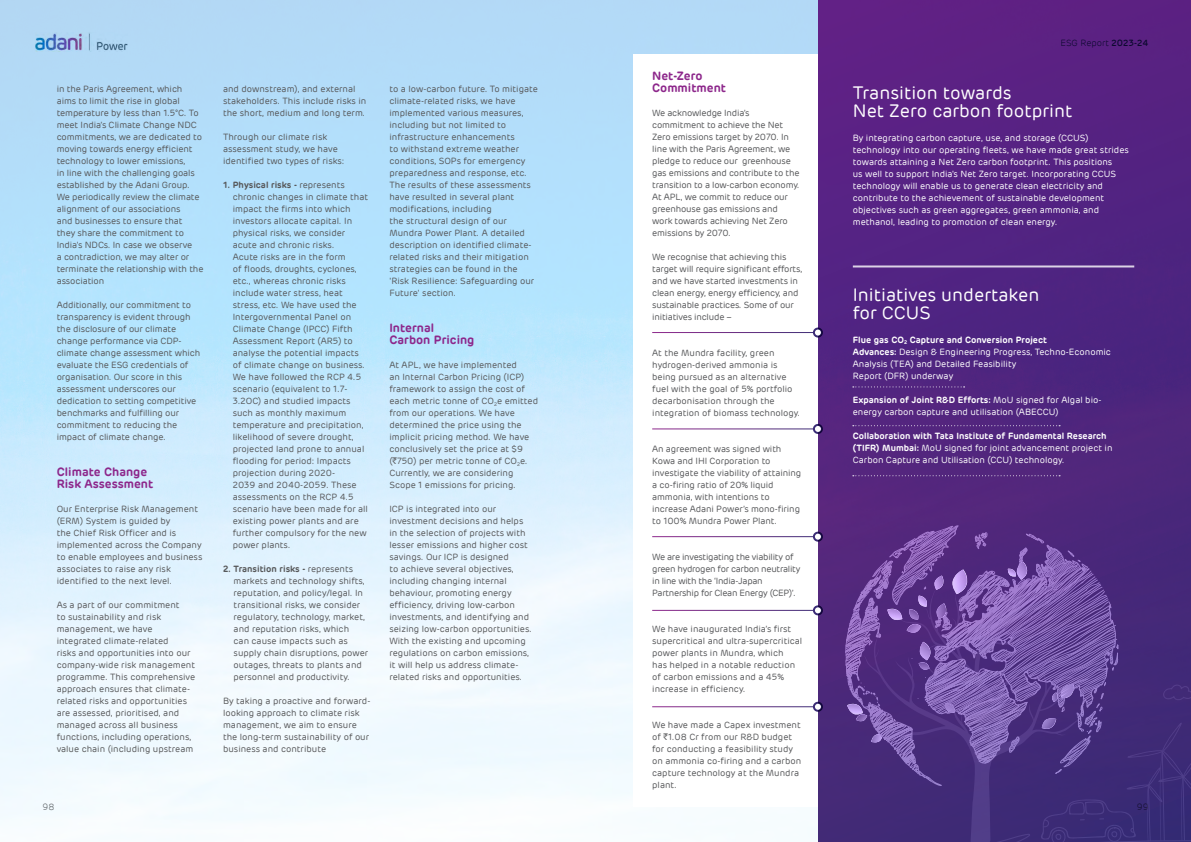
<style>
.page{position:relative;width:1191px;height:842px;background:#fff}
.page>*{position:absolute;margin:0;border:0;box-sizing:border-box;transform-origin:0 0}
.Body_Copy{font:18px/18px "Adani";color:#fff}
.Sub_Head{font:600 12px/12px "Adani";color:#8d278b}
.Body_Copy-2{font:9px/12px "Adani";color:#57585a}
.Body_Copy-3{font:9px/12px "Adani";color:#fff}
.Body_Copy-4{font:9px/12px "Adani";letter-spacing:-.02em;color:#57585a}
.Body_Copy-5{font:9px/12px "Adani";letter-spacing:-.03em;color:#57585a}
.t1{font:300 9px "Adani";color:#231f20}
.s1{font-weight:600}
.s2{font-family:"Rupee Foradian"}
.s3{font-weight:500}
</style>
<div class="page">
<img style="left:0;top:0;width:818px;height:830px">
<svg style="left:634px;top:54px;width:184px;height:752px"></svg>
<svg style="left:818px;top:0;width:373px;height:842px;background:#532380"></svg>
<div style="left:814px;top:329px;width:7px;height:7px;background:#fff;border-radius:50%"></div>
<hr style="left:652px;top:332px;width:162px;height:1px;background:#fff">
<div style="left:813px;top:328px;width:10px;height:10px;border:2px solid #fff;border-radius:50%"></div>
<div style="left:814px;top:425px;width:7px;height:7px;background:#fff;border-radius:50%"></div>
<hr style="left:652px;top:428px;width:162px;height:1px;background:#fff">
<div style="left:813px;top:424px;width:10px;height:10px;border:2px solid #fff;border-radius:50%"></div>
<div style="left:814px;top:533px;width:7px;height:7px;background:#fff;border-radius:50%"></div>
<hr style="left:652px;top:536px;width:162px;height:1px;background:#fff">
<div style="left:813px;top:532px;width:10px;height:10px;border:2px solid #fff;border-radius:50%"></div>
<div style="left:814px;top:607px;width:7px;height:7px;background:#fff;border-radius:50%"></div>
<hr style="left:652px;top:610px;width:162px;height:1px;background:#fff">
<div style="left:813px;top:605px;width:10px;height:10px;border:2px solid #fff;border-radius:50%"></div>
<div style="left:814px;top:703px;width:7px;height:7px;background:#fff;border-radius:50%"></div>
<hr style="left:652px;top:706px;width:162px;height:1px;background:#fff">
<div style="left:813px;top:702px;width:10px;height:10px;border:2px solid #fff;border-radius:50%"></div>
<svg style="left:845px;top:525px;width:346px;height:317px;background:#573a89"></svg>
<hr style="left:853px;top:265px;width:281px;height:2px;background:#fff">
<svg style="left:853px;top:386px;width:111px;height:1px"></svg>
<svg style="left:853px;top:425px;width:207px;height:1px"></svg>
<svg style="left:853px;top:475px;width:207px;height:1px"></svg>
<p class="Body_Copy-2" style="left:57px;top:83px;width:148px">in the Paris Agreement, which aims to limit the rise in global temperature by less than 1.5°C. To meet India’s Climate Change NDC commitments, we are dedicated to moving towards energy efficient technology to lower emissions,<br>in line with the challenging goals established by the Adani Group.<br>We periodically review the climate alignment of our associations<br>and businesses to ensure that<br>they share the commitment to<br>India's NDCs. In case we observe<br>a contradiction, we may alter or terminate the relationship with the association</p>
<p class="Body_Copy-2" style="left:57px;top:299px;width:145px">Additionally, our commitment to transparency is evident through the disclosure of our climate change performance via CDP&shy;climate change assessment which evaluate the ESG credentials of organisation. Our score in this assessment underscores our dedication to setting competitive benchmarks and fulfilling our commitment to reducing the impact of climate change.</p>
<p class="Sub_Head" style="left:57px;top:466px;width:98px">Climate Change<br>Risk Assessment</p>
<p class="Body_Copy-2" style="left:57px;top:503px;width:147px">Our Enterprise Risk Management (ERM) System is guided by<br>the Chief Risk Officer and is implemented across the Company to enable employees and business associates to raise any risk identified to the next level.</p>
<p class="Body_Copy-2" style="left:57px;top:599px;width:140px">As a part of our commitment<br>to sustainability and risk management, we have integrated climate-related<br>risks and opportunities into our company-wide risk management programme. This comprehensive approach ensures that climate&shy;related risks and opportunities are assessed, prioritised, and managed across all business functions, including operations, value chain (including upstream</p>
<p class="Body_Copy-2" style="left:223px;top:83px;width:145px">and downstream), and external stakeholders. This include risks in the short, medium and long term.</p>
<p class="Body_Copy-2" style="left:223px;top:131px;width:123px">Through our climate risk assessment study, we have identified two types of risks:</p>
<p class="Body_Copy-2" style="left:233px;top:179px;width:137px;text-indent:-10px"><span class="s1">1. Physical risks -</span> represents chronic changes in climate that impact the firms into which investors allocate capital. In physical risks, we consider acute and chronic risks.<br>Acute risks are in the form<br>of floods, droughts, cyclones, etc., whereas chronic risks include water stress, heat stress, etc. We have used the<br>Intergovernmental Panel on<br>Climate Change (IPCC) Fifth<br>Assessment Report (AR5) to analyse the potential impacts of climate change on business.<br>We have followed the RCP 4.5 scenario (equivalent to 1.7-<br>3.2OC) and studied impacts such as monthly maximum temperature and precipitation, likelihood of severe drought, projected land prone to annual flooding for period: Impacts projection during 2020-<br>2039 and 2040-2059. These assessments on the RCP 4.5 scenario have been made for all existing power plants and are further compulsory for the new power plants.</p>
<p class="Body_Copy-2" style="left:234px;top:563px;width:136px;text-indent:-11px"><span class="s1">2. Transition risks -</span> represents markets and technology shifts, reputation, and policy/legal. In transitional risks, we consider regulatory, technology, market, and reputation risks, which<br>can cause impacts such as supply chain disruptions, power outages, threats to plants and personnel and productivity.</p>
<p class="Body_Copy-2" style="left:223px;top:695px;width:149px">By taking a proactive and forward&shy;looking approach to climate risk management, we aim to ensure the long-term sustainability of our business and contribute</p>
<p class="Body_Copy-2" style="left:389px;top:83px;width:150px">to a low-carbon future. To mitigate climate-related risks, we have implemented various measures, including but not limited to infrastructure enhancements<br>to withstand extreme weather conditions, SOPs for emergency preparedness and response, etc.<br>The results of these assessments have resulted in several plant modifications, including<br>the structural design of our<br>Mundra Power Plant. A detailed description on identified climate&shy;related risks and their mitigation strategies can be found in the 'Risk Resilience: Safeguarding our<br>Future' section.</p>
<p class="Sub_Head" style="left:389px;top:322px;width:87px">Internal<br>Carbon Pricing</p>
<p class="Body_Copy-2" style="left:389px;top:359px;width:150px">At APL, we have implemented<br>an Internal Carbon Pricing (ICP) framework to assign the cost of each metric tonne of CO<sub>2</sub>e emitted from our operations. We have determined the price using the implicit pricing method. We have conclusively set the price at $9 (<span class="s2">`</span>750) per metric tonne of CO<sub>2</sub>e.<br>Currently, we are considering<br>Scope 1 emissions for pricing.</p>
<p class="Body_Copy-2" style="left:389px;top:503px;width:144px">ICP is integrated into our investment decisions and helps in the selection of projects with lesser emissions and higher cost savings. Our ICP is designed<br>to achieve several objectives, including changing internal behaviour, promoting energy efficiency, driving low-carbon investments, and identifying and seizing low-carbon opportunities.<br>With the existing and upcoming regulations on carbon emissions, it will help us address climate&shy;related risks and opportunities.</p>
<p class="Sub_Head" style="left:652px;top:70px;width:75px">Net-Zero<br>Commitment</p>
<p class="Body_Copy-4" style="left:652px;top:107px;width:149px">We acknowledge India’s commitment to achieve the Net<br>Zero emissions target by 2070. In line with the Paris Agreement, we pledge to reduce our greenhouse gas emissions and contribute to the transition to a low-carbon economy.<br>At APL, we commit to reduce our greenhouse gas emissions and work towards achieving Net Zero emissions by 2070.</p>
<p class="Body_Copy-4" style="left:652px;top:251px;width:152px">We recognise that achieving this target will require significant efforts, and we have started investments in clean energy, energy efficiency, and sustainable practices. Some of our initiatives include –</p>
<p class="Body_Copy-2" style="left:652px;top:347px;width:150px">At the Mundra facility, green hydrogen-derived ammonia is being pursued as an alternative fuel with the goal of 5% portfolio decarbonisation through the integration of biomass technology.</p>
<p class="Body_Copy-2" style="left:652px;top:443px;width:151px">An agreement was signed with<br>Kowa and IHI Corporation to investigate the viability of attaining a co-firing ratio of 20% liquid ammonia, with intentions to increase Adani Power’s mono-firing to 100% Mundra Power Plant.</p>
<p class="Body_Copy-5" style="left:652px;top:551px;width:150px">We are investigating the viability of green hydrogen for carbon neutrality in line with the ‘India-Japan Partnership for Clean Energy (CEP)’.</p>
<p class="Body_Copy-2" style="left:652px;top:623px;width:152px">We have inaugurated India’s first supercritical and ultra-supercritical power plants in Mundra, which<br>has helped in a notable reduction of carbon emissions and a 45% increase in efficiency.</p>
<p class="Body_Copy-2" style="left:652px;top:719px;width:150px">We have made a Capex investment of <span class="s2">`</span>1.08 Cr from our R&amp;D budget for conducting a feasibility study on ammonia co-firing and a carbon capture technology at the Mundra plant.</p>
<p class="t1" style="left:1060px;top:38px;width:89px">ESG Report <span class="s3">2023-24</span></p>
<p class="Body_Copy" style="left:853px;top:84px;width:221px">Transition towards<br>Net Zero carbon footprint</p>
<p class="Body_Copy-3" style="left:853px;top:132px;width:277px">By integrating carbon capture, use, and storage (CCUS) technology into our operating fleets, we have made great strides towards attaining a Net Zero carbon footprint. This positions<br>us well to support India's Net Zero target. Incorporating CCUS technology will enable us to generate clean electricity and contribute to the achievement of sustainable development objectives such as green aggregates, green ammonia, and methanol, leading to promotion of clean energy.</p>
<p class="Body_Copy" style="left:853px;top:286px;width:188px">Initiatives undertaken for CCUS</p>
<p class="Body_Copy-3" style="left:853px;top:334px;width:260px"><span class="s1">Flue gas CO</span><sub>2</sub> <span class="s1">Capture and Conversion Project<br>Advances:</span> Design &amp; Engineering Progress, Techno-Economic Analysis (TEA) and Detailed Feasibility<br>Report (DFR) underway</p>
<p class="Body_Copy-3" style="left:853px;top:394px;width:250px"><span class="s1">Expansion of Joint R&amp;D Efforts:</span> MoU signed for Algal bio&shy;energy carbon capture and utilisation (ABECCU)</p>
<p class="Body_Copy-3" style="left:853px;top:430px;width:261px"><span class="s1">Collaboration with Tata Institute of Fundamental Research (TIFR) Mumbai:</span> MoU signed for joint advancement project in<br>Carbon Capture and Utilisation (CCU) technology.</p>
<p class="t1" style="left:43px;top:801px;width:13px">98</p>
<p class="t1" style="left:1136px;top:801px;width:13px">99</p>
</div>
